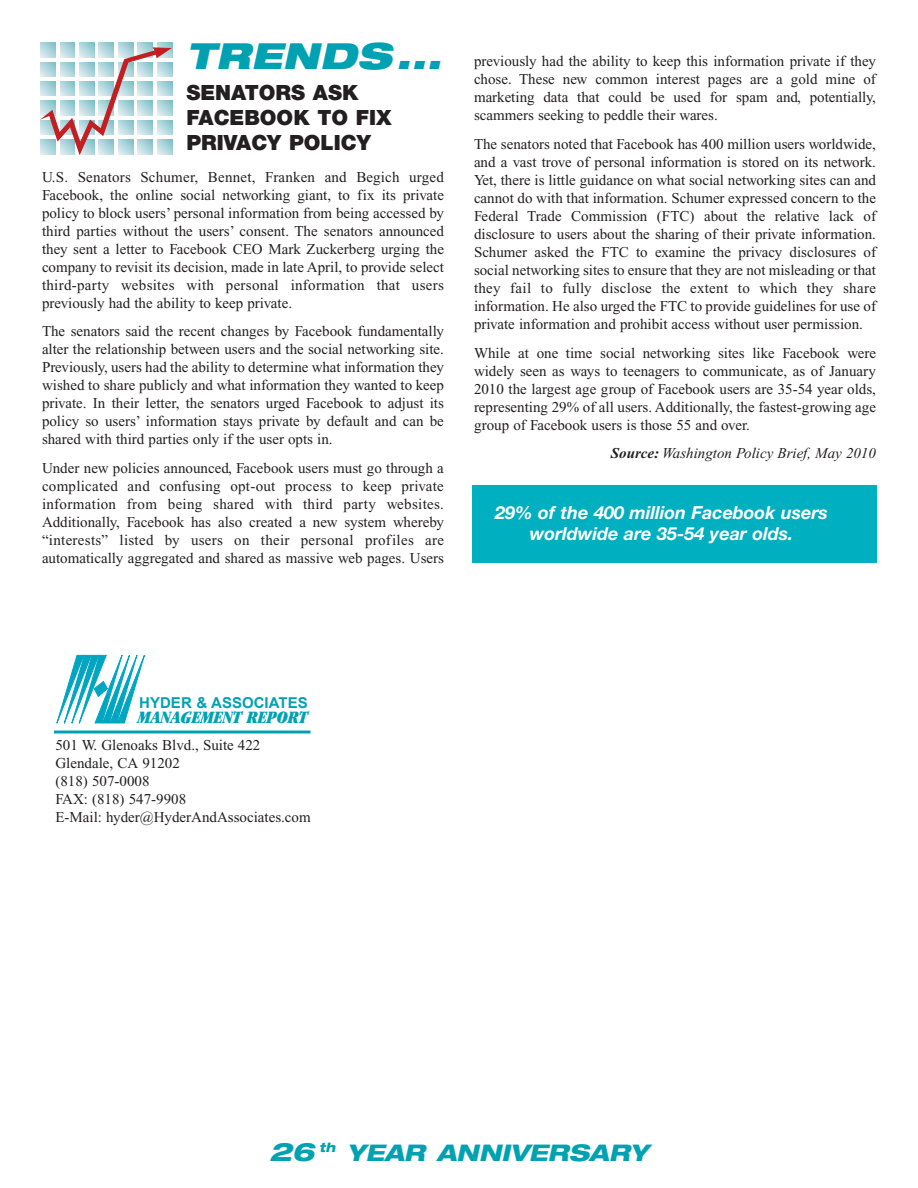
<style>
.page{position:relative;width:918px;height:1188px;background:#fff}
.page>*{position:absolute;margin:0;border:0;box-sizing:border-box;transform-origin:0 0}
.t1{font:italic 900 expanded 36px "Helvetica Neue";color:#00a2b2}
.t2{font:italic 800 expanded 22.95px "Helvetica Neue";color:#00a2b2}
.t3{font:900 21px/25.2px "Helvetica Neue";color:#231f20}
.t4{font:italic 700 18px/21px "Helvetica Neue";color:#fff;text-align:center}
.t5{font:italic ultra-condensed 18px "Garamond";color:#00a2b2}
.t6{font:15px/18px "Times New Roman";color:#231f20;text-align:justify}
.t7{font:italic 15px "Times New Roman";color:#231f20}
.t8{font:700 15px "Arial";color:#00a2b2}
.s1{font-weight:700}
.s2{font-size:25.5px}
</style>
<div class="page">
<div style="left:472px;top:485px;width:406px;height:78px;background:#00afc0"></div>
<svg style="left:56px;top:654px;width:89px;height:70px"></svg>
<svg style="left:54px;top:730px;width:256px;height:4px"></svg>
<svg style="left:40px;top:47px;width:132px;height:108px"></svg>
<h1 class="t1" style="left:186px;top:42px;width:264px">TRENDS...</h1>
<h3 class="t3" style="left:186px;top:81px;width:207px">SENATORS ASK<br>FACEBOOK TO FIX<br>PRIVACY POLICY</h3>
<p class="t6" style="left:42px;top:169px;width:404px">U.S. Senators Schumer, Bennet, Franken and Begich urged Facebook, the online social networking giant, to fix its private policy to block users’ personal information from being accessed by third parties without the users’ consent. The senators announced they sent a letter to Facebook CEO Mark Zuckerberg urging the company to revisit its decision, made in late April, to provide select third-party websites with personal information that users previously had the ability to keep private.</p>
<p class="t6" style="left:42px;top:324px;width:404px">The senators said the recent changes by Facebook fundamentally alter the relationship between users and the social networking site.<br>Previously, users had the ability to determine what information they wished to share publicly and what information they wanted to keep private. In their letter, the senators urged Facebook to adjust its policy so users’ information stays private by default and can be shared with third parties only if the user opts in.</p>
<p class="t6" style="left:42px;top:461px;width:404px">Under new policies announced, Facebook users must go through a complicated and confusing opt-out process to keep private information from being shared with third party websites.<br>Additionally, Facebook has also created a new system whereby “interests” listed by users on their personal profiles are automatically aggregated and shared as massive web pages. Users</p>
<p class="t6" style="left:474px;top:53px;width:403px">previously had the ability to keep this information private if they chose. These new common interest pages are a gold mine of marketing data that could be used for spam and, potentially, scammers seeking to peddle their wares.</p>
<p class="t6" style="left:474px;top:136px;width:404px">The senators noted that Facebook has 400 million users worldwide, and a vast trove of personal information is stored on its network.<br>Yet, there is little guidance on what social networking sites can and cannot do with that information. Schumer expressed concern to the Federal Trade Commission (FTC) about the relative lack of disclosure to users about the sharing of their private information.<br>Schumer asked the FTC to examine the privacy disclosures of social networking sites to ensure that they are not misleading or that they fail to fully disclose the extent to which they share information. He also urged the FTC to provide guidelines for use of private information and prohibit access without user permission.</p>
<p class="t6" style="left:474px;top:345px;width:404px">While at one time social networking sites like Facebook were widely seen as ways to teenagers to communicate, as of January 2010 the largest age group of Facebook users are 35-54 year olds, representing 29% of all users. Additionally, the fastest-growing age group of Facebook users is those 55 and over.</p>
<p class="t7" style="left:611px;top:448px;width:267px"><span class="s1">Source:</span> Washington Policy Brief, May 2010</p>
<p class="t4" style="left:495px;top:503px;width:334px">29% of the 400 million Facebook users worldwide are 35-54 year olds.</p>
<p class="t8" style="left:139px;top:695px;width:170px">HYDER &amp; ASSOCIATES</p>
<p class="t5" style="left:138px;top:711px;width:171px">MANAGEMENT REPORT</p>
<p class="t6" style="left:56px;top:737px;width:257px;text-align:left">501 W. Glenoaks Blvd., Suite 422<br>Glendale, CA 91202<br>(818) 507-0008<br>FAX: (818) 547-9908<br>E-Mail: hyder@HyderAndAssociates.com</p>
<h2 class="t2" style="left:269px;top:1144px;width:381px"><span class="s2">26</span> <sup>th</sup> YEAR ANNIVERSARY</h2>
</div>
